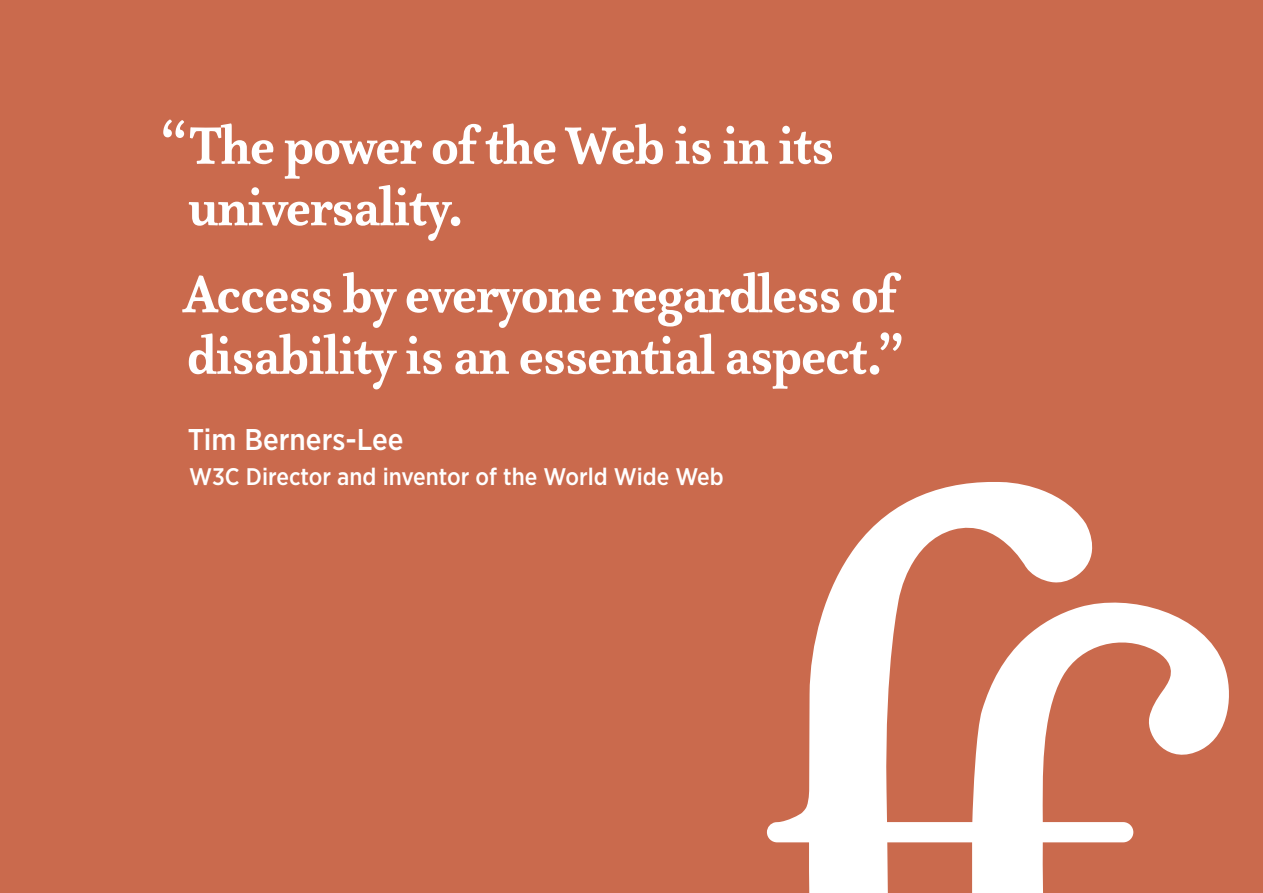
<style>
.page{position:relative;width:1263px;height:893px;background:#ca6a4d}
.page>*{position:absolute;margin:0;border:0;box-sizing:border-box;transform-origin:0 0}
.Feature_Heading{font:700 60px/61.5px "Atma Serif Pro";color:#fff}
.Feature_Subheading{font:500 30px "Gotham Narrow";color:#fff}
.Subheading{font:500 24px "Gotham Narrow";color:#fff}
</style>
<div class="page">
<svg style="left:766px;top:482px;width:463px;height:411px"></svg>
<h1 class="Feature_Heading" style="left:189px;top:116px;width:647px;text-indent:-28px">“The power of the Web is in its universality.</h1>
<h1 class="Feature_Heading" style="left:184px;top:264px;width:721px">Access by everyone regardless of disability is an essential aspect.”</h1>
<p class="Feature_Subheading" style="left:188px;top:420px;width:217px">Tim Berners-Lee</p>
<h2 class="Subheading" style="left:189px;top:461px;width:536px">W3C Director and inventor of the World Wide Web</h2>
</div>
